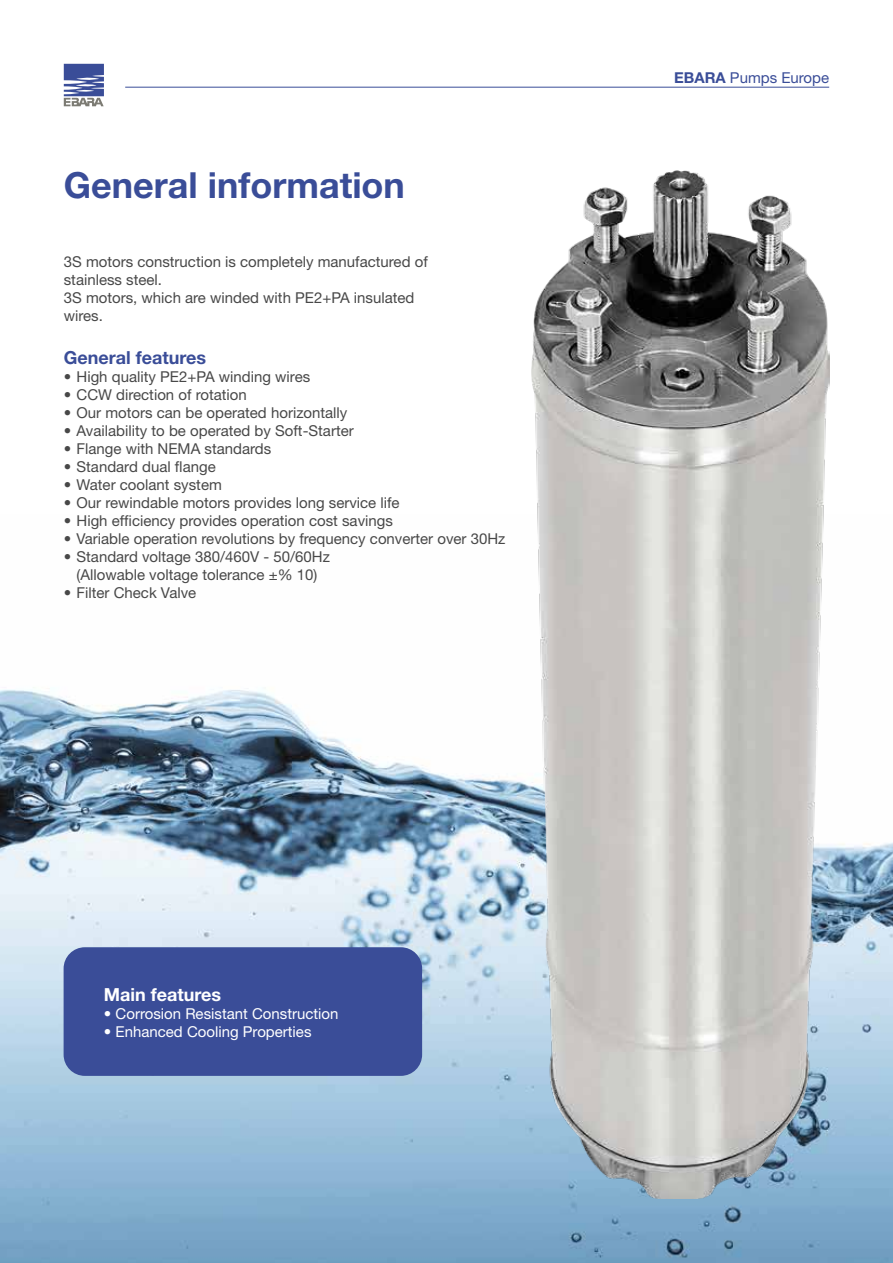
<style>
.page{position:relative;width:893px;height:1263px;background:#fff}
.page>*{position:absolute;margin:0;border:0;box-sizing:border-box;transform-origin:0 0}
.t1{font:700 36px "Helvetica Neue";color:#3a4d98}
.t2{font:700 18px "Helvetica Neue";color:#3a4d98}
.t3{font:700 18px "Helvetica Neue";color:#fff}
.t4{font:15px/18px "Helvetica Neue";color:#484848}
.t5{font:15px "Helvetica Neue";color:#fff}
.t6{font:15px "Helvetica Neue";color:#3a4d98}
.s1{font-weight:700}
</style>
<div class="page">
<svg style="left:64px;top:64px;width:40px;height:42px;background:#7480ad"></svg>
<hr style="left:125px;top:87px;width:704px;height:1px;background:#3a4d98">
<img style="left:0;top:689px;width:893px;height:574px">
<img style="left:531px;top:170px;width:298px;height:1028px">
<div style="left:64px;top:947px;width:358px;height:129px;background:#3a4d98;border-radius:21px"></div>
<h1 class="t1" style="left:64px;top:163px;width:343px">General information</h1>
<p class="t4" style="left:64px;top:252px;width:365px">3S motors construction is completely manufactured of stainless steel.<br>3S motors, which are winded with PE2+PA insulated wires.</p>
<p class="t2" style="left:64px;top:347px;width:144px">General features</p>
<p class="t4" style="left:64px;top:368px;width:248px">• High quality PE2+PA winding wires</p>
<p class="t4" style="left:64px;top:386px;width:185px">• CCW direction of rotation</p>
<p class="t4" style="left:64px;top:404px;width:285px">• Our motors can be operated horizontally</p>
<p class="t4" style="left:64px;top:422px;width:291px">• Availability to be operated by Soft-Starter</p>
<p class="t4" style="left:64px;top:440px;width:209px">• Flange with NEMA standards</p>
<p class="t4" style="left:64px;top:458px;width:153px">• Standard dual flange</p>
<p class="t4" style="left:64px;top:476px;width:160px">• Water coolant system</p>
<p class="t4" style="left:64px;top:494px;width:337px">• Our rewindable motors provides long service life</p>
<p class="t4" style="left:64px;top:512px;width:331px">• High efficiency provides operation cost savings</p>
<p class="t4" style="left:64px;top:530px;width:443px">• Variable operation revolutions by frequency converter over 30Hz</p>
<p class="t4" style="left:64px;top:548px;width:268px;text-align:center">• Standard voltage 380/460V - 50/60Hz (Allowable voltage tolerance ±% 10)</p>
<p class="t4" style="left:64px;top:584px;width:134px">• Filter Check Valve</p>
<p class="t3" style="left:104px;top:983px;width:119px">Main features</p>
<p class="t5" style="left:104px;top:1005px;width:236px">• Corrosion Resistant Construction</p>
<p class="t5" style="left:104px;top:1023px;width:209px">• Enhanced Cooling Properties</p>
<p class="t6" style="left:674px;top:68px;width:157px"><span class="s1">EBARA</span> Pumps Europe</p>
</div>
